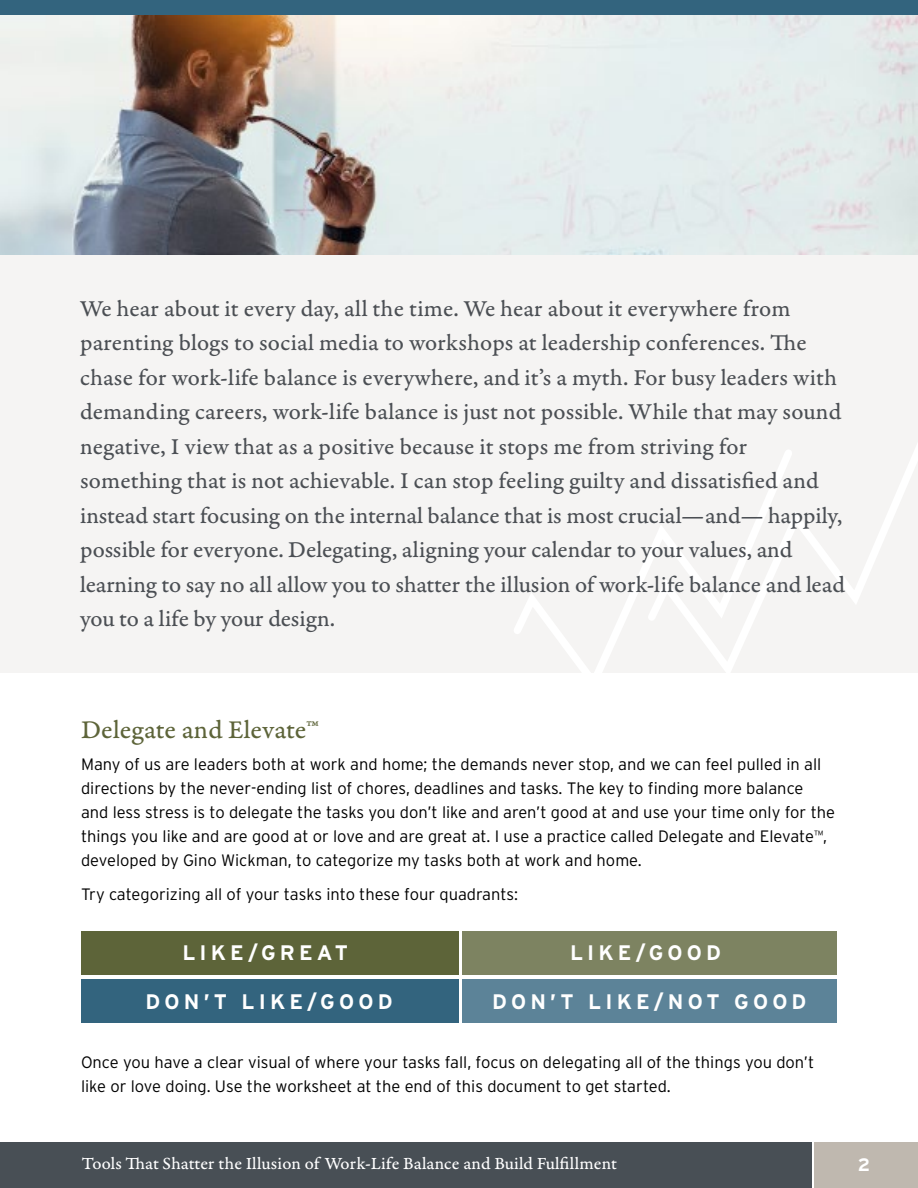
<style>
.page{position:relative;width:918px;height:1188px;background:#fff}
.page>*{position:absolute;margin:0;border:0;box-sizing:border-box;transform-origin:0 0}
.t1{font:27px "Garamond Premr Pro Capt";letter-spacing:.005em;color:#5d6439}
.t2{font:24px/34.5px "Garamond Premr Pro Capt";color:#4b4f54}
.t3{font:700 21px "Interstate";letter-spacing:.2em;color:#fff}
.t4{font:18px "Garamond Premr Pro Capt";letter-spacing:.005em;color:#fff}
.t5{font:700 18px "Interstate";color:#fff}
.t6{font:300 16.5px/24px "Interstate";color:#000}
</style>
<div class="page">
<div style="left:814px;top:1143px;width:104px;height:45px;background:#bfb8af"></div>
<div style="left:0;top:1143px;width:812px;height:45px;background:#484f55"></div>
<div style="left:0;top:255px;width:918px;height:417px;background:#f5f4f3"></div>
<svg style="left:507px;top:444px;width:411px;height:229px"></svg>
<div style="left:0;top:0;width:918px;height:16px;background:#33647e"></div>
<div style="left:82px;top:932px;width:377px;height:43px;background:#5d6439"></div>
<div style="left:82px;top:979px;width:377px;height:44px;background:#33647e"></div>
<div style="left:463px;top:932px;width:374px;height:43px;background:#7d8361"></div>
<div style="left:463px;top:979px;width:374px;height:44px;background:#5c8398"></div>
<img style="left:0;top:16px;width:918px;height:239px">
<p class="t2" style="left:80px;top:291px;width:766px">We hear about it every day, all the time. We hear about it everywhere from parenting blogs to social media to workshops at leadership conferences. The chase for work-life balance is everywhere, and it’s a myth. For busy leaders with demanding careers, work-life balance is just not possible. While that may sound negative, I view that as a positive because it stops me from striving for something that is not achievable. I can stop feeling guilty and dissatisfied and instead start focusing on the internal balance that is most crucial—and— happily, possible for everyone. Delegating, aligning your calendar to your values, and learning to say no all allow you to shatter the illusion of work-life balance and lead you to a life by your design.</p>
<p class="t1" style="left:81px;top:714px;width:240px">Delegate and Elevate™</p>
<p class="t6" style="left:81px;top:752px;width:756px">Many of us are leaders both at work and home; the demands never stop, and we can feel pulled in all directions by the never-ending list of chores, deadlines and tasks. The key to finding more balance and less stress is to delegate the tasks you don’t like and aren’t good at and use your time only for the things you like and are good at or love and are great at. I use a practice called Delegate and Elevate<sup>™</sup>, developed by Gino Wickman, to categorize my tasks both at work and home.</p>
<p class="t6" style="left:81px;top:882px;width:439px">Try categorizing all of your tasks into these four quadrants:</p>
<p class="t3" style="left:182px;top:941px;width:167px">LIKE/GREAT</p>
<p class="t3" style="left:145px;top:990px;width:249px">DON’T LIKE/GOOD</p>
<p class="t3" style="left:492px;top:990px;width:316px">DON’T LIKE/NOT GOOD</p>
<p class="t3" style="left:570px;top:941px;width:153px">LIKE/GOOD</p>
<p class="t6" style="left:81px;top:1050px;width:735px">Once you have a clear visual of where your tasks fall, focus on delegating all of the things you don’t like or love doing. Use the worksheet at the end of this document to get started.</p>
<p class="t4" style="left:82px;top:1152px;width:537px">Tools That Shatter the Illusion of Work-Life Balance and Build Fulfillment</p>
<p class="t5" style="left:858px;top:1154px;width:14px">2</p>
</div>
